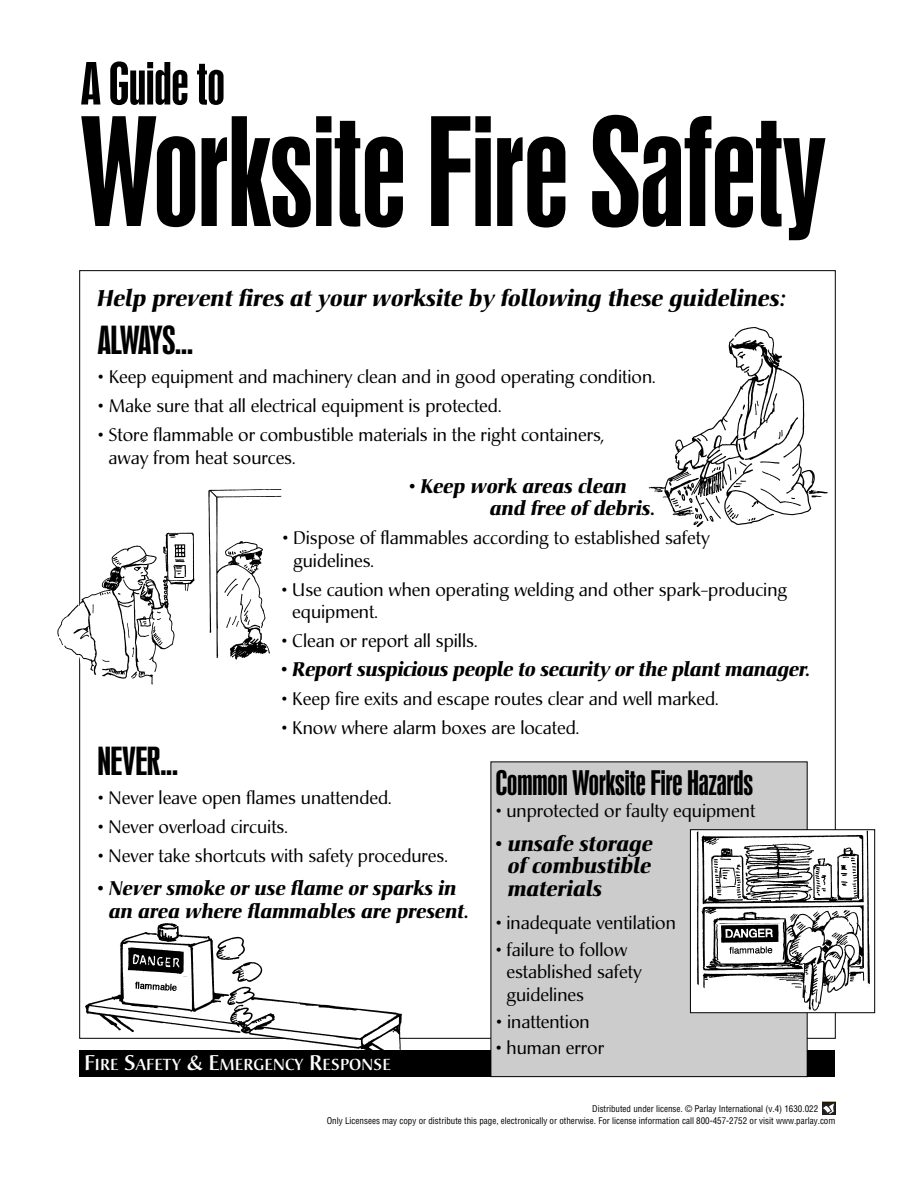
<style>
.page{position:relative;width:918px;height:1188px;background:#fff}
.page>*{position:absolute;margin:0;border:0;box-sizing:border-box;transform-origin:0 0}
.t1{font:700 139.5px "Hadrian";color:#000}
.t2{font:700 54px "Hadrian";color:#000}
.t3{font:700 36px "Hadrian";color:#000}
.t4{font:700 31.5px "Hadrian";color:#000}
.t5{font:italic 700 22.5px "Christiana";color:#000}
.t6{font:italic 700 21px/22.5px "Christiana";color:#000;text-align:justify}
.t7{font:italic 700 19.5px/22.5px "Christiana";color:#000}
.t8{font:18px/22.5px "Christiana";color:#000}
.t9{font:500 15.75px "Christiana";letter-spacing:.02em;color:#fff}
.t10{font:condensed 9px "Helvetica";color:#000}
.s1{font-size:21px}
</style>
<div class="page">
<svg style="left:822px;top:1102px;width:14px;height:13px"></svg>
<div style="left:80px;top:1051px;width:756px;height:26px;background:#000"></div>
<img style="left:57px;top:485px;width:224px;height:200px">
<img style="left:648px;top:327px;width:180px;height:199px">
<div style="left:491px;top:762px;width:316px;height:314px;background:#ccc"></div>
<div style="left:491px;top:761px;width:317px;height:316px;border:1px solid #000"></div>
<img style="left:694px;top:831px;width:176px;height:180px">
<div style="left:690px;top:829px;width:185px;height:184px;border:1px solid #000"></div>
<img style="left:84px;top:923px;width:320px;height:127px">
<h2 class="t2" style="left:81px;top:60px;width:145px">A Guide to</h2>
<h1 class="t1" style="left:81px;top:110px;width:746px">Worksite Fire Safety</h1>
<p class="t5" style="left:98px;top:289px;width:690px">Help prevent fires at your worksite by following these guidelines:</p>
<h3 class="t3" style="left:98px;top:324px;width:97px">ALWAYS...</h3>
<p class="t8" style="left:98px;top:368px;width:559px">• Keep equipment and machinery clean and in good operating condition.</p>
<p class="t8" style="left:98px;top:397px;width:405px">• Make sure that all electrical equipment is protected.</p>
<p class="t8" style="left:109px;top:426px;width:497px;text-indent:-11px">• Store flammable or combustible materials in the right containers, away from heat sources.</p>
<p class="t7" style="left:490px;top:477px;width:167px;text-indent:-81px">• Keep work areas clean and free of debris.</p>
<p class="t8" style="left:293px;top:529px;width:418px;text-indent:-11px">• Dispose of flammables according to established safety guidelines.</p>
<p class="t8" style="left:292px;top:580px;width:496px;text-indent:-11px">• Use caution when operating welding and other spark-producing equipment.</p>
<p class="t8" style="left:282px;top:631px;width:197px">• Clean or report all spills.</p>
<p class="t7" style="left:282px;top:660px;width:531px">• Report suspicious people to security or the plant manager.</p>
<p class="t8" style="left:282px;top:689px;width:439px">• Keep fire exits and escape routes clear and well marked.</p>
<p class="t8" style="left:282px;top:718px;width:299px">• Know where alarm boxes are located.</p>
<h3 class="t3" style="left:98px;top:745px;width:82px">NEVER...</h3>
<p class="t8" style="left:98px;top:788px;width:295px">• Never leave open flames unattended.</p>
<p class="t8" style="left:98px;top:817px;width:191px">• Never overload circuits.</p>
<p class="t8" style="left:98px;top:846px;width:351px">• Never take shortcuts with safety procedures.</p>
<p class="t7" style="left:110px;top:879px;width:362px;text-indent:-12px">• Never smoke or use flame or sparks in an area where flammables are present.</p>
<h3 class="t4" style="left:496px;top:769px;width:259px">Common Worksite Fire Hazards</h3>
<p class="t8" style="left:496px;top:802px;width:261px">• unprotected or faulty equipment</p>
<p class="t6" style="left:508px;top:834px;width:147px;text-indent:-13px">• unsafe storage of combustible materials</p>
<p class="t8" style="left:496px;top:913px;width:182px">• inadequate ventilation</p>
<p class="t8" style="left:506px;top:940px;width:137px;text-indent:-11px">• failure to follow established safety guidelines</p>
<p class="t8" style="left:496px;top:1012px;width:95px">• inattention</p>
<p class="t8" style="left:496px;top:1039px;width:110px">• human error</p>
<p class="t9" style="left:84px;top:1058px;width:308px"><span class="s1">F</span>IRE <span class="s1">S</span>AFETY <span class="s1">&amp; E</span>MERGENCY <span class="s1">R</span>ESPONSE</p>
<p class="t10" style="left:592px;top:1106px;width:228px">Distributed under license. © Parlay International (v.4) 1630.022</p>
<p class="t10" style="left:327px;top:1117px;width:510px">Only Licensees may copy or distribute this page, electronically or otherwise. For license information call 800-457-2752 or visit www.parlay.com</p>
</div>
